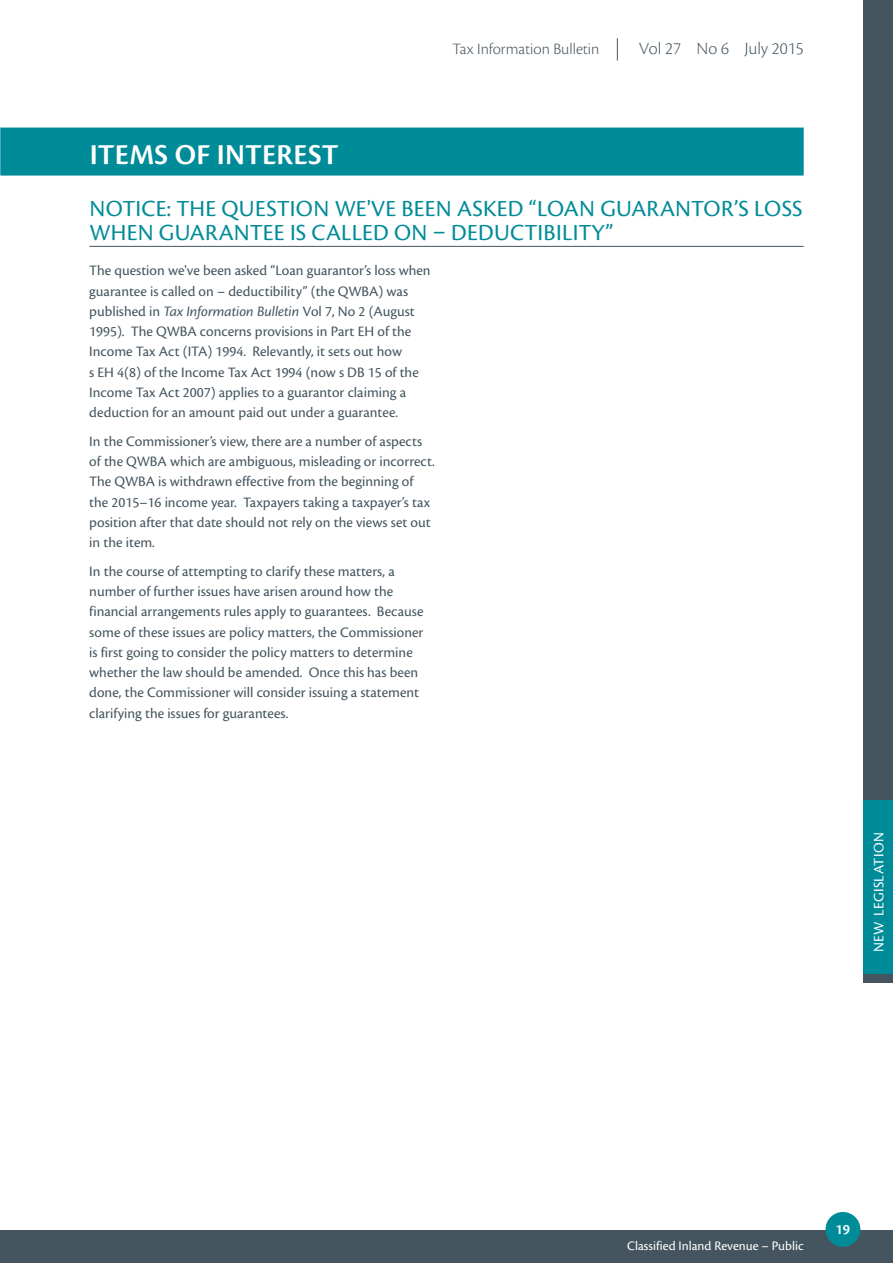
<style>
.page{position:relative;width:893px;height:1263px;background:#fff}
.page>*{position:absolute;margin:0;border:0;box-sizing:border-box;transform-origin:0 0}
.t1{font:600 30px "Cronos Pro";letter-spacing:.01em;color:#fff}
.t2{font:24px/24px "Cronos Pro";letter-spacing:.01em;color:#008b98}
.t3{font:300 18px "Cronos Pro";color:#45555f}
.t4{font:300 16.5px "Cronos Pro";letter-spacing:-.005em;color:#45555f}
.t5{font:15px/20.2px "Cronos Pro";color:#45555f}
.t6{font:15px "Cronos Pro";letter-spacing:.025em;color:#fff}
.t7{font:600 15px "Cronos Pro";color:#fff}
.t8{font:13.5px "Cronos Pro";color:#fff}
.s1{font-style:italic}
</style>
<div class="page">
<div style="left:0;top:1230px;width:893px;height:33px;background:#45555f"></div>
<div style="left:825px;top:1212px;width:35px;height:35px;background:#008b98;border-radius:50%"></div>
<svg style="left:617px;top:38px;width:1px;height:23px"></svg>
<div style="left:863px;top:0;width:30px;height:983px;background:#45555f"></div>
<div style="left:863px;top:800px;width:30px;height:174px;background:#008b98"></div>
<div style="left:0;top:128px;width:804px;height:48px;background:#008b98"></div>
<hr style="left:89px;top:246px;width:715px;height:1px;background:#45555f">
<h1 class="t1" style="left:90px;top:137px;width:250px">ITEMS OF INTEREST</h1>
<p class="t4" style="left:453px;top:39px;width:148px">Tax Information Bulletin</p>
<p class="t3" style="left:639px;top:38px;width:166px">Vol 27 No 6 July 2015</p>
<h2 class="t2" style="left:89px;top:196px;width:715px">NOTICE: THE QUESTION WE'VE BEEN ASKED “LOAN GUARANTOR’S LOSS<br>WHEN GUARANTEE IS CALLED ON – DEDUCTIBILITY”</h2>
<p class="t5" style="left:89px;top:261px;width:343px">The question we've been asked “Loan guarantor’s loss when guarantee is called on – deductibility” (the QWBA) was published in <span class="s1">Tax Information Bulletin</span> Vol 7, No 2 (August 1995). The QWBA concerns provisions in Part EH of the Income Tax Act (ITA) 1994. Relevantly, it sets out how<br>s EH 4(8) of the Income Tax Act 1994 (now s DB 15 of the Income Tax Act 2007) applies to a guarantor claiming a deduction for an amount paid out under a guarantee.</p>
<p class="t5" style="left:89px;top:431px;width:347px">In the Commissioner’s view, there are a number of aspects of the QWBA which are ambiguous, misleading or incorrect.<br>The QWBA is withdrawn effective from the beginning of the 2015–16 income year. Taxpayers taking a taxpayer’s tax position after that date should not rely on the views set out in the item.</p>
<p class="t5" style="left:89px;top:561px;width:336px">In the course of attempting to clarify these matters, a number of further issues have arisen around how the financial arrangements rules apply to guarantees. Because some of these issues are policy matters, the Commissioner is first going to consider the policy matters to determine whether the law should be amended. Once this has been done, the Commissioner will consider issuing a statement clarifying the issues for guarantees.</p>
<p class="t6" style="left:870px;top:952px;width:122px;rotate:-90deg">NEW LEGISLATION</p>
<p class="t8" style="left:627px;top:1238px;width:178px">Classified Inland Revenue – Public</p>
<p class="t7" style="left:836px;top:1220px;width:16px">19</p>
</div>
